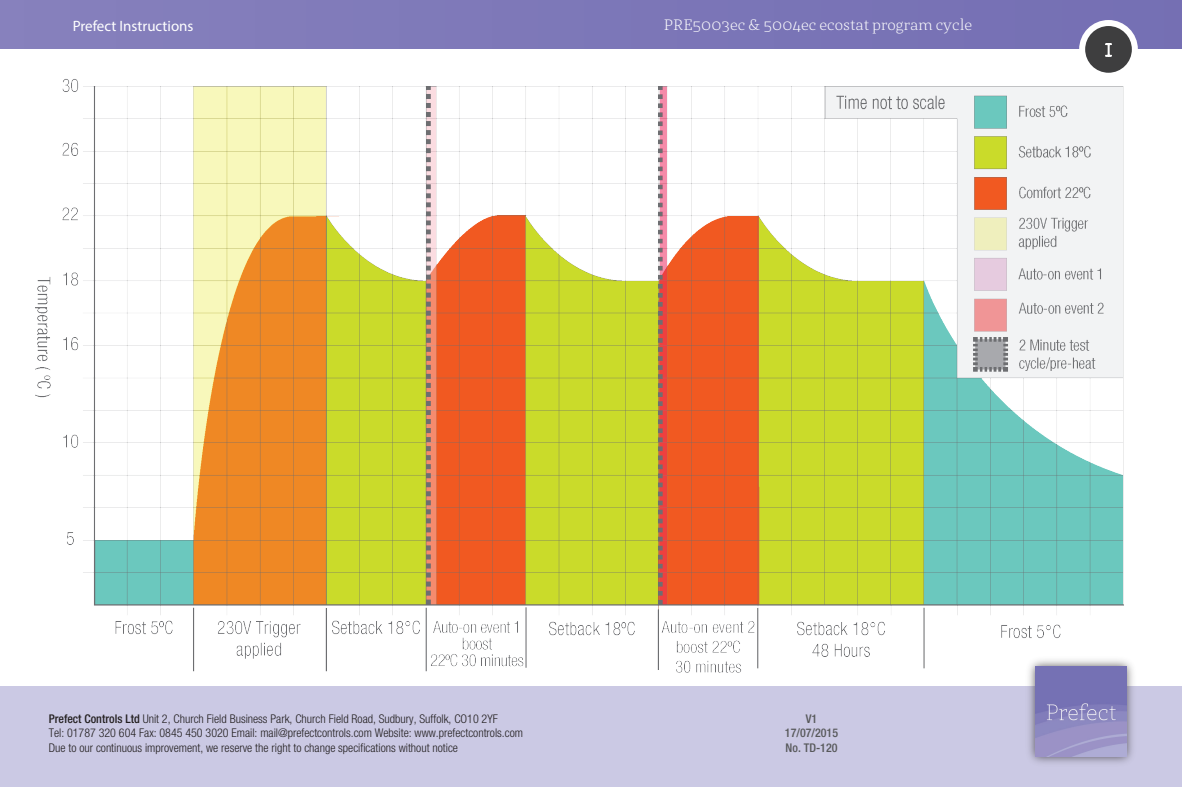
<style>
.page{position:relative;width:1182px;height:787px;background:#fff}
.page>*{position:absolute;margin:0;border:0;box-sizing:border-box;transform-origin:0 0}
.t1{font:300 15px "St Marie";color:#fff}
.t2{font:15px "Myriad Pro";color:#fff}
.t3{font:300 condensed 12px/14.4px "Helvetica Neue";color:#231f20}
.t4{font:500 condensed 12px/14.4px "Helvetica Neue";color:#57585a;text-align:center}
.s1{font-weight:500}
</style>
<div class="page">
<div style="left:0;top:0;width:1182px;height:48px;background:#7d78b8"></div>
<div style="left:1082px;top:23px;width:53px;height:53px;background:#3e3e3f;border-radius:50%"></div>
<div style="left:1079px;top:20px;width:59px;height:59px;border:6px solid #fff;border-radius:50%"></div>
<div style="left:0;top:686px;width:1182px;height:100px;background:#cbc9e4"></div>
<img style="left:1029px;top:661px;width:104px;height:102px">
<img style="left:1036px;top:686px;width:90px;height:70px">
<svg style="left:1105px;top:43px;width:7px;height:14px"></svg>
<img style="left:36px;top:74px;width:1090px;height:612px">
<p class="t2" style="left:73px;top:17px;width:122px">Prefect Instructions</p>
<p class="t1" style="left:664px;top:16px;width:310px">PRE5003ec &amp; 5004ec ecostat program cycle</p>
<p class="t3" style="left:49px;top:711px;width:476px"><span class="s1">Prefect Controls Ltd</span> Unit 2, Church Field Business Park, Church Field Road, Sudbury, Suffolk, CO10 2YF<br>Tel: 01787 320 604 Fax: 0845 450 3020 Email: mail@prefectcontrols.com Website: www.prefectcontrols.com<br>Due to our continuous improvement, we reserve the right to change specifications without notice</p>
<p class="t4" style="left:785px;top:711px;width:55px">V1<br>17/07/2015<br>No. TD-120</p>
</div>
